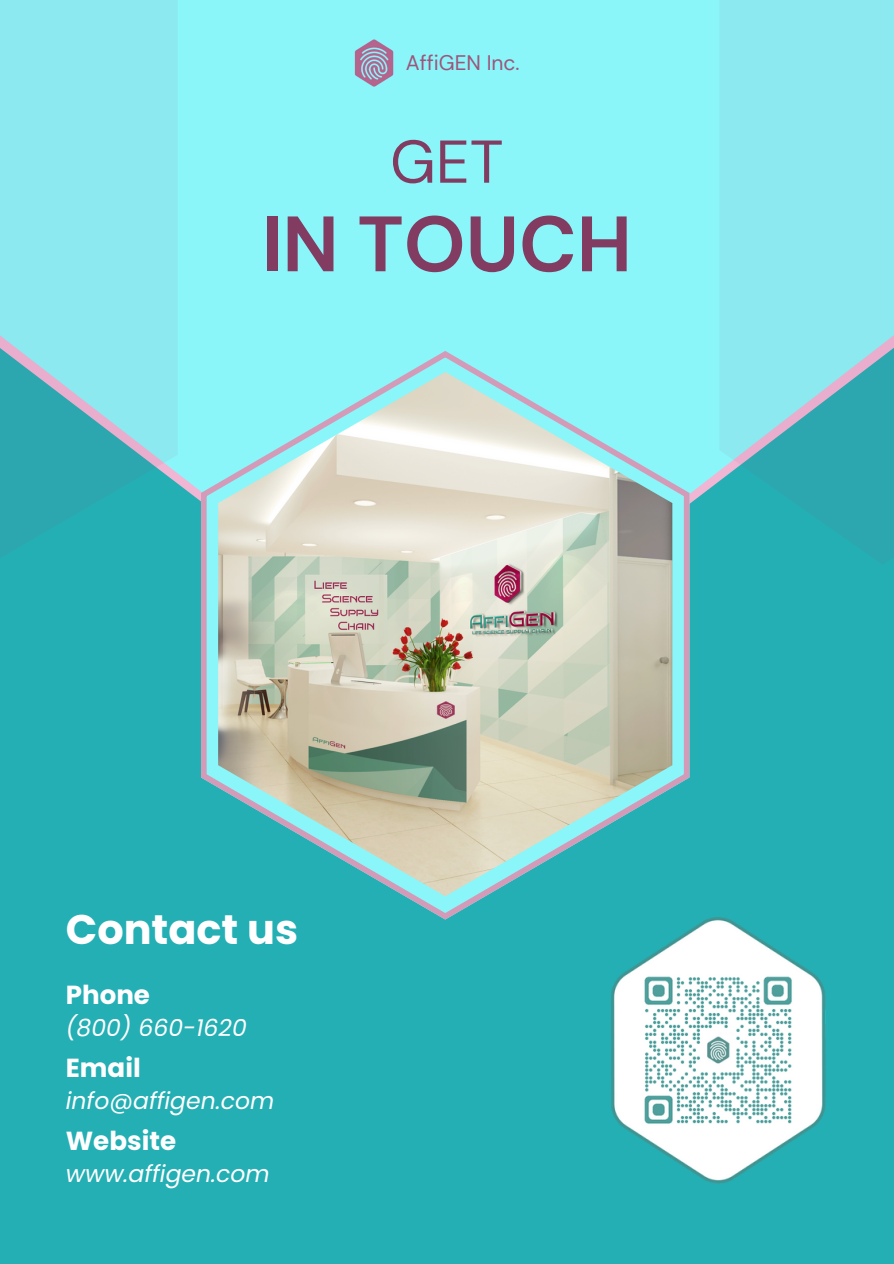
<style>
.page{position:relative;width:894px;height:1264px;background:#fff}
.page>*{position:absolute;margin:0;border:0;box-sizing:border-box;transform-origin:0 0}
.t1{font:700 78.3px "DM Sans";color:#823c62}
.t2{font:60.3px "DM Sans";color:#823c62}
.t3{font:700 41.4px "Poppins";color:#fff}
.t4{font:700 26.1px "Poppins";color:#fff}
.t5{font:italic 23.55px "Poppins";color:#fff}
.t6{font:21px "DM Sans";color:#9d557b}
</style>
<div class="page">
<div style="left:0;top:0;width:893px;height:1263px;background:#23afb4"></div>
<div style="left:178px;top:0;width:541px;height:682px;background:#8af6f9"></div>
<svg style="left:201px;top:351px;width:488px;height:568px"></svg>
<img style="left:218px;top:372px;width:454px;height:524px">
<svg style="left:0;top:0;width:178px;height:484px;background:#7fdee5"></svg>
<svg style="left:719px;top:0;width:174px;height:482px;background:#80dee5"></svg>
<img style="left:351px;top:36px;width:45px;height:53px">
<img style="left:588px;top:906px;width:238px;height:278px">
<p class="t6" style="left:406px;top:49px;width:115px">AffiGEN Inc.</p>
<h2 class="t2" style="left:390px;top:123px;width:115px">GET</h2>
<h1 class="t1" style="left:261px;top:193px;width:372px">IN TOUCH</h1>
<h3 class="t3" style="left:66px;top:900px;width:234px">Contact us</h3>
<p class="t4" style="left:66px;top:976px;width:86px">Phone</p>
<p class="t5" style="left:66px;top:1011px;width:182px">(800) 660-1620</p>
<p class="t4" style="left:66px;top:1049px;width:76px">Email</p>
<p class="t5" style="left:66px;top:1084px;width:210px">info@affigen.com</p>
<p class="t4" style="left:66px;top:1122px;width:112px">Website</p>
<p class="t5" style="left:66px;top:1157px;width:205px">www.affigen.com</p>
</div>
